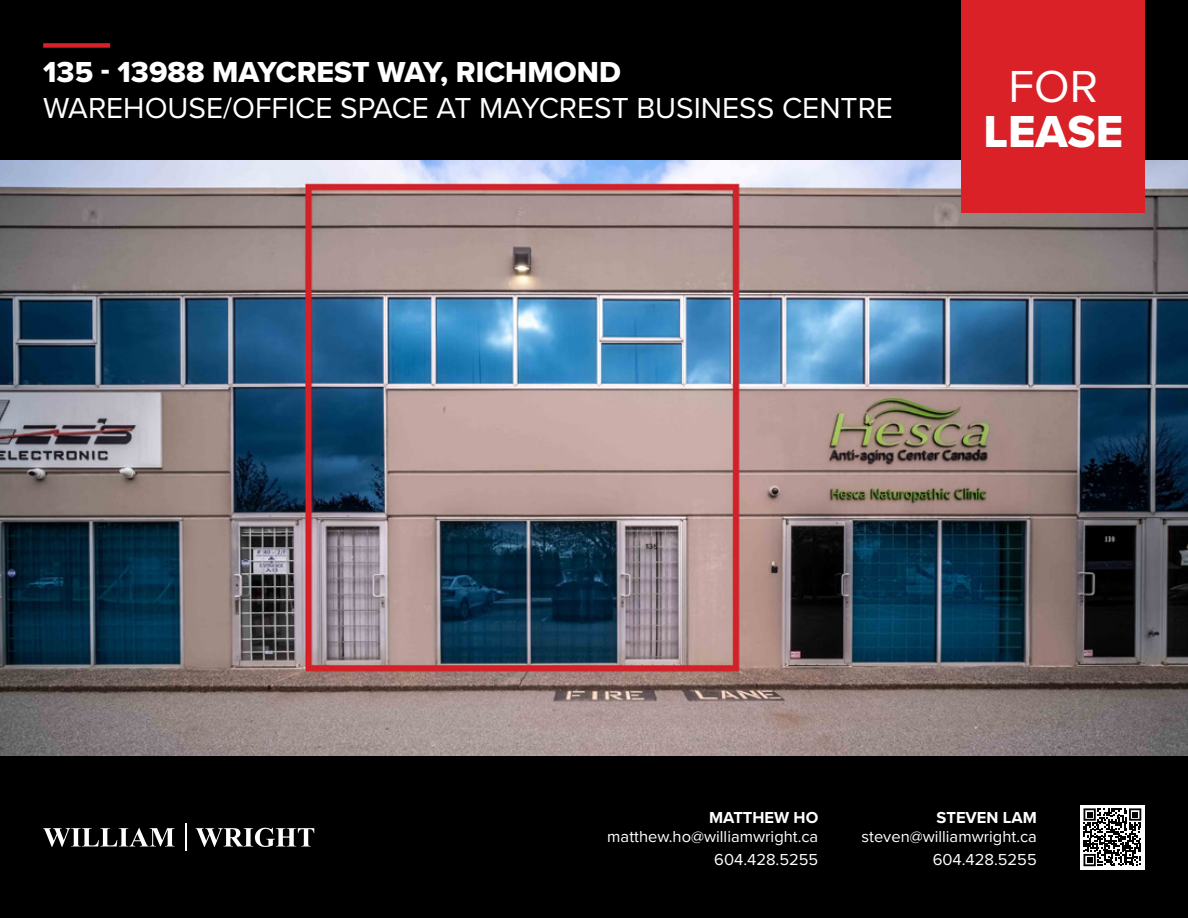
<style>
.page{position:relative;width:1188px;height:918px;background:#fff}
.page>*{position:absolute;margin:0;border:0;box-sizing:border-box;transform-origin:0 0}
.t1{font:46.5px "Proxima Nova Extrabld";color:#fff}
.t2{font:46.5px "Proxima Nova";color:#fff}
.t3{font:30px "Proxima Nova";color:#fff}
.t4{font:30px "Proxima Nova Extrabld";color:#fff}
.t5{font:16.5px/22.5px "Proxima Nova";color:#fff;text-align:right}
.t6{font:700 16.5px "Proxima Nova";color:#fff}
</style>
<div class="page">
<img style="left:0;top:160px;width:1188px;height:597px">
<div style="left:0;top:0;width:1188px;height:160px;background:#000"></div>
<div style="left:0;top:757px;width:1188px;height:161px;background:#000"></div>
<div style="left:962px;top:0;width:183px;height:213px;background:#da2128"></div>
<div style="left:43px;top:43px;width:67px;height:5px;background:#da2128"></div>
<div style="left:1080px;top:805px;width:65px;height:65px;background:#fff"></div>
<svg style="left:1084px;top:808px;width:57px;height:58px"></svg>
<svg style="left:43px;top:828px;width:132px;height:19px"></svg>
<svg style="left:196px;top:828px;width:118px;height:19px"></svg>
<hr style="left:185px;top:823px;width:2px;height:28px;background:#fff">
<h2 class="t4" style="left:43px;top:50px;width:579px">135 - 13988 MAYCREST WAY, RICHMOND</h2>
<h2 class="t3" style="left:43px;top:90px;width:851px">WAREHOUSE/OFFICE SPACE AT MAYCREST BUSINESS CENTRE</h2>
<h1 class="t2" style="left:1009px;top:59px;width:91px">FOR</h1>
<h1 class="t1" style="left:983px;top:97px;width:141px">LEASE</h1>
<p class="t6" style="left:709px;top:808px;width:111px">MATTHEW HO</p>
<p class="t5" style="left:607px;top:826px;width:213px">matthew.ho@williamwright.ca<br>604.428.5255</p>
<p class="t6" style="left:937px;top:808px;width:102px">STEVEN LAM</p>
<p class="t5" style="left:862px;top:826px;width:177px">steven@williamwright.ca<br>604.428.5255</p>
</div>
